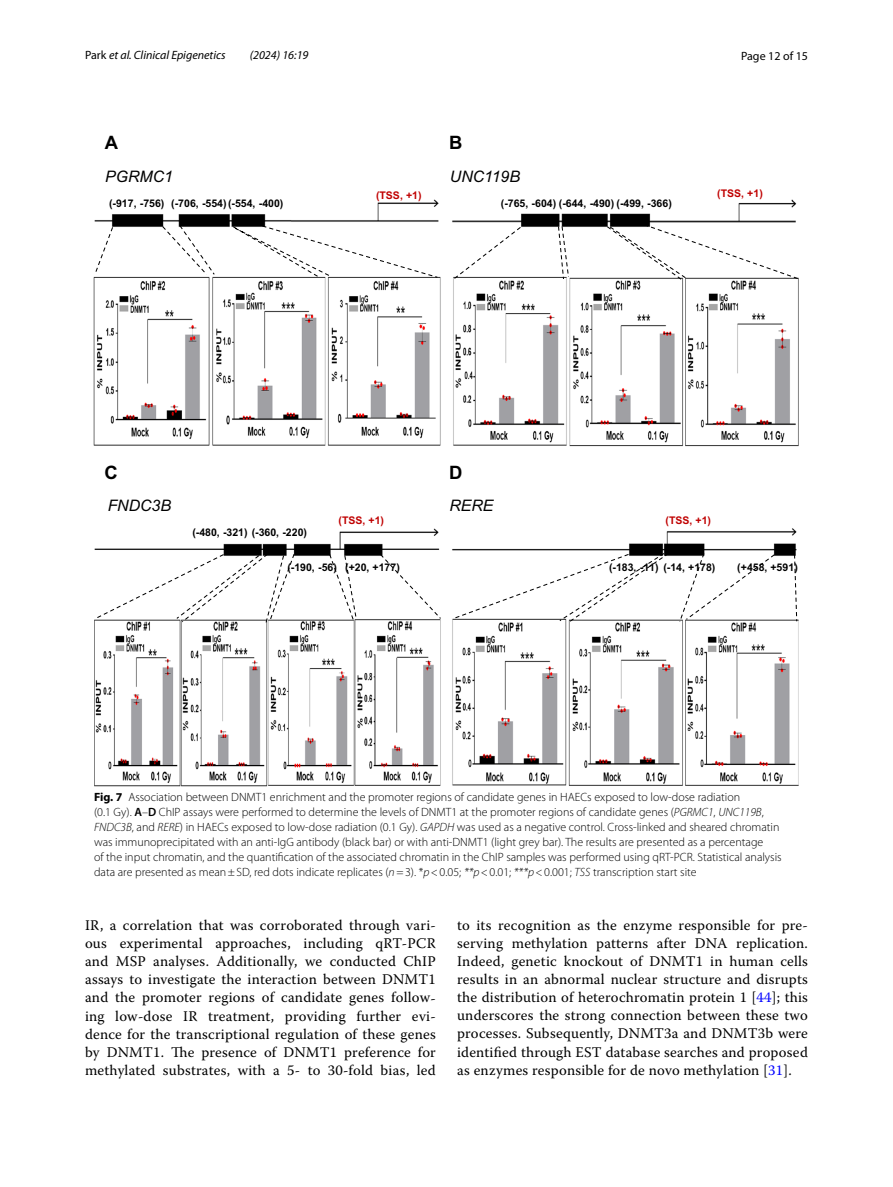
<style>
.page{position:relative;width:893px;height:1187px;background:#fff}
.page>*{position:absolute;margin:0;border:0;box-sizing:border-box;transform-origin:0 0}
.t1{font:18.45px "Arial Bold MT7";color:#000}
.t2{font:15.9px "Arial Italic MT6";color:#000}
.t3{font:14.7px/18px "Warnock Pro";letter-spacing:.015em;color:#000;text-align:justify}
.t4{font:300 12px/15px "Myriad Pro";color:#000}
.t5{font:italic 12px "Myriad Pro";color:#000}
.t6{font:12px "Myriad Pro";color:#000}
.t7{font:10.5px "Arial Bold MT7";color:#000}
.t8{font:10.5px "Arial Bold MT7";color:#c00000}
.s1{font-style:normal}
.s2{font-weight:700}
.s3{font-weight:600}
.s4{font-style:italic}
.s5{color:#00f}
</style>
<div class="page">
<img style="left:93px;top:199px;width:706px;height:587px">
<svg style="left:94px;top:223px;width:705px;height:401px"></svg>
<svg style="left:181px;top:552px;width:114px;height:71px"></svg>
<p class="t5" style="left:85px;top:48px;width:142px"><span class="s1">Park</span> et al. Clinical Epigenetics</p>
<p class="t5" style="left:250px;top:48px;width:60px">(2024) 16:19</p>
<p class="t6" style="left:741px;top:48px;width:68px">Page 12 of 15</p>
<p class="t1" style="left:105px;top:130px;width:15px">A</p>
<p class="t1" style="left:449px;top:130px;width:15px">B</p>
<p class="t2" style="left:105px;top:166px;width:69px">PGRMC1</p>
<p class="t7" style="left:109px;top:197px;width:176px">(-917, -756) (-706, -554)(-554, -400)</p>
<p class="t8" style="left:376px;top:188px;width:47px">(TSS, +1)</p>
<p class="t2" style="left:450px;top:166px;width:72px">UNC119B</p>
<p class="t7" style="left:501px;top:197px;width:172px">(-765, -604) (-644, -490) (-499, -366)</p>
<p class="t8" style="left:717px;top:187px;width:47px">(TSS, +1)</p>
<p class="t1" style="left:104px;top:460px;width:15px">C</p>
<p class="t1" style="left:449px;top:460px;width:15px">D</p>
<p class="t2" style="left:108px;top:495px;width:65px">FNDC3B</p>
<p class="t2" style="left:449px;top:495px;width:45px">RERE</p>
<p class="t7" style="left:192px;top:525px;width:116px">(-480, -321) (-360, -220)</p>
<p class="t8" style="left:338px;top:513px;width:47px">(TSS, +1)</p>
<p class="t7" style="left:287px;top:560px;width:51px">(-190, -56)</p>
<p class="t7" style="left:345px;top:560px;width:56px">(+20, +177)</p>
<p class="t8" style="left:665px;top:513px;width:47px">(TSS, +1)</p>
<p class="t7" style="left:609px;top:560px;width:108px">(-183, -11) (-14, +178)</p>
<p class="t7" style="left:737px;top:560px;width:62px">(+458, +591)</p>
<p class="t4" style="left:94px;top:790px;width:689px"><span class="s2">Fig. 7</span> Association between DNMT1 enrichment and the promoter regions of candidate genes in HAECs exposed to low-dose radiation<br>(0.1 Gy). <span class="s3">A</span>–<span class="s3">D</span> ChIP assays were performed to determine the levels of DNMT1 at the promoter regions of candidate genes (<span class="s4">PGRMC1</span>, <span class="s4">UNC119B</span>, <span class="s4">FNDC3B</span>, and <span class="s4">RERE</span>) in HAECs exposed to low-dose radiation (0.1 Gy). <span class="s4">GAPDH</span> was used as a negative control. Cross-linked and sheared chromatin was immunoprecipitated with an anti-IgG antibody (black bar) or with anti-DNMT1 (light grey bar). The results are presented as a percentage<br>of the input chromatin, and the quantification of the associated chromatin in the ChIP samples was performed using qRT-PCR. Statistical analysis data are presented as mean±SD, red dots indicate replicates (<span class="s4">n</span>=3). *<span class="s4">p</span>&lt;0.05; <span class="s4">**p</span>&lt;0.01; <span class="s4">***p</span>&lt;0.001; <span class="s4">TSS</span> transcription start site</p>
<p class="t3" style="left:85px;top:916px;width:352px">IR, a correlation that was corroborated through vari&shy;ous experimental approaches, including qRT-PCR and MSP analyses. Additionally, we conducted ChIP assays to investigate the interaction between DNMT1 and the promoter regions of candidate genes follow&shy;ing low-dose IR treatment, providing further evi&shy;dence for the transcriptional regulation of these genes by DNMT1. The presence of DNMT1 preference for methylated substrates, with a 5- to 30-fold bias, led</p>
<p class="t3" style="left:457px;top:916px;width:352px">to its recognition as the enzyme responsible for pre&shy;serving methylation patterns after DNA replication.<br>Indeed, genetic knockout of DNMT1 in human cells results in an abnormal nuclear structure and disrupts the distribution of heterochromatin protein 1 [<span class="s5">44</span>]; this underscores the strong connection between these two processes. Subsequently, DNMT3a and DNMT3b were identified through EST database searches and proposed as enzymes responsible for de novo methylation [<span class="s5">31</span>].</p>
</div>
